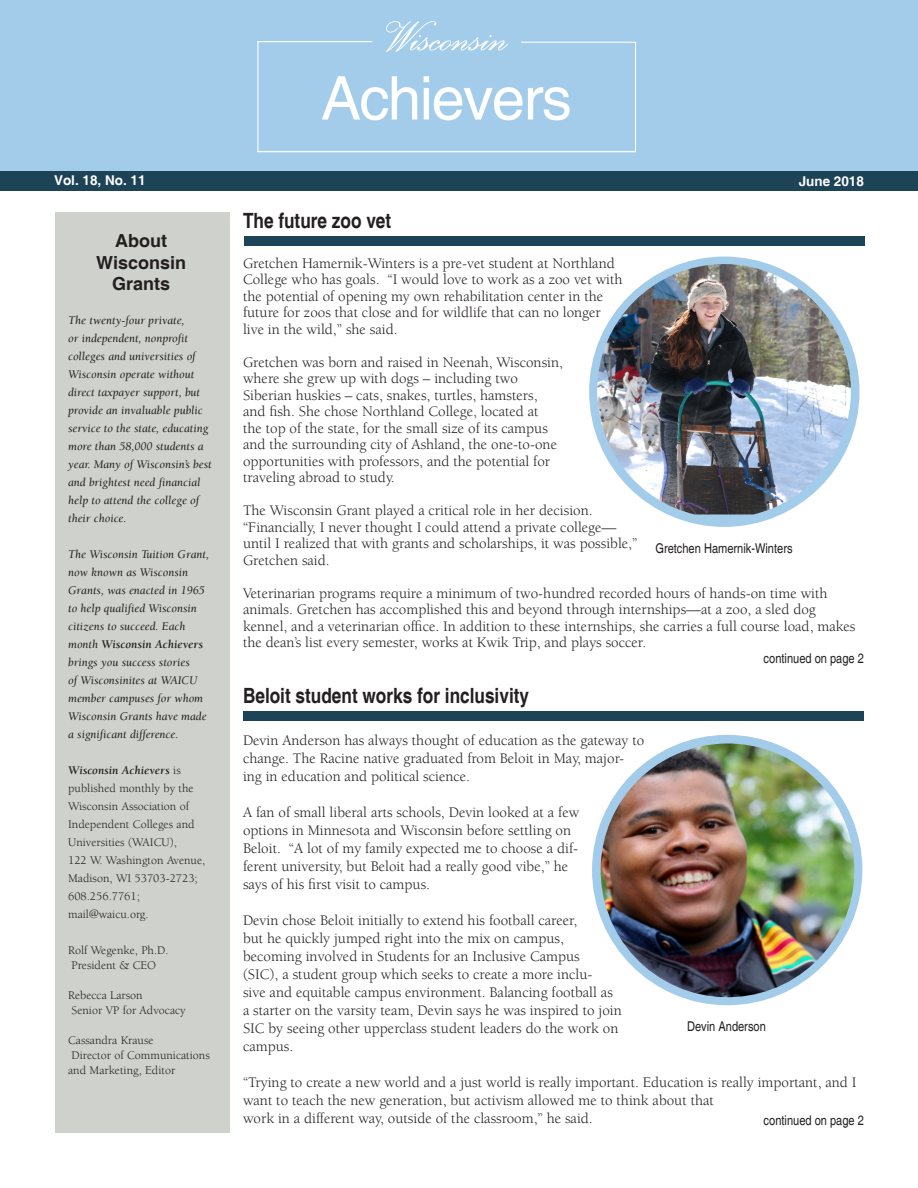
<style>
.page{position:relative;width:918px;height:1188px;background:#fff}
.page>*{position:absolute;margin:0;border:0;box-sizing:border-box;transform-origin:0 0}
.t1{font:700 condensed 21px "Helvetica";color:#231f20}
.t2{font:700 18px/21.6px "Helvetica";color:#231f20;text-align:center}
.t3{font:15px/16.5px "Berkeley Std";color:#231f20}
.t4{font:condensed 13.5px "Helvetica";color:#231f20}
.t5{font:700 13.5px "Helvetica";color:#fff}
.t6{font:italic 12px/18px "Berkeley Std";color:#231f20}
.t7{font:12px/18px "Berkeley Std";color:#231f20}
.s1{font-weight:700}
.s2{font-weight:700;font-style:italic}
</style>
<div class="page">
<div style="left:0;top:171px;width:918px;height:20px;background:#1d4357"></div>
<div style="left:55px;top:212px;width:175px;height:921px;background:#cfd1cc"></div>
<div style="left:244px;top:236px;width:621px;height:10px;background:#1d4357"></div>
<div style="left:244px;top:711px;width:620px;height:10px;background:#1d4357"></div>
<div style="left:589px;top:257px;width:271px;height:270px;background:#a2cce9;border-radius:50%"></div>
<img style="left:597px;top:264px;width:254px;height:250px">
<div style="left:0;top:0;width:918px;height:171px;background:#a2cce9"></div>
<img style="left:597px;top:743px;width:266px;height:256px">
<p class="t5" style="left:54px;top:172px;width:93px">Vol. 18, No. 11</p>
<p class="t5" style="left:799px;top:173px;width:67px">June 2018</p>
<p class="t2" style="left:115px;top:231px;width:53px">About</p>
<p class="t2" style="left:96px;top:252px;width:92px">Wisconsin<br>Grants</p>
<p class="t6" style="left:68px;top:311px;width:145px">The twenty-four private,<br>or independent, nonprofit colleges and universities of<br>Wisconsin operate without direct taxpayer support, but provide an invaluable public service to the state, educating more than 58,000 students a year. Many of Wisconsin’s best and brightest need financial help to attend the college of their choice.</p>
<p class="t6" style="left:68px;top:545px;width:142px">The Wisconsin Tuition Grant, now known as Wisconsin<br>Grants, was enacted in 1965 to help qualified Wisconsin citizens to succeed. Each month <span class="s1">Wisconsin Achievers </span>brings you success stories<br>of Wisconsinites at WAICU member campuses for whom<br>Wisconsin Grants have made a significant difference.</p>
<p class="t7" style="left:68px;top:761px;width:128px"><span class="s2">Wisconsin Achievers</span> is published monthly by the<br>Wisconsin Association of<br>Independent Colleges and<br>Universities (WAICU),</p>
<p class="t7" style="left:68px;top:851px;width:139px">122 W. Washington Avenue,<br>Madison, WI 53703-2723;</p>
<p class="t7" style="left:68px;top:887px;width:73px">608.256.7761;</p>
<p class="t7" style="left:68px;top:905px;width:82px">mail@waicu.org.</p>
<p class="t7" style="left:68px;top:941px;width:102px">Rolf Wegenke, Ph.D.</p>
<p class="t7" style="left:72px;top:956px;width:86px">President &amp; CEO</p>
<p class="t7" style="left:68px;top:986px;width:76px">Rebecca Larson</p>
<p class="t7" style="left:72px;top:1001px;width:116px">Senior VP for Advocacy</p>
<p class="t7" style="left:68px;top:1031px;width:87px">Cassandra Krause</p>
<p class="t7" style="left:68px;top:1048px;width:143px;line-height:15px">Director of Communications and Marketing, Editor</p>
<p class="t1" style="left:243px;top:208px;width:150px">The future zoo vet</p>
<p class="t3" style="left:243px;top:255px;width:381px">Gretchen Hamernik-Winters is a pre-vet student at Northland College who has goals. “I would love to work as a zoo vet with the potential of opening my own rehabilitation center in the future for zoos that close and for wildlife that can no longer live in the wild,” she said.</p>
<p class="t3" style="left:243px;top:354px;width:322px">Gretchen was born and raised in Neenah, Wisconsin, where she grew up with dogs – including two Siberian huskies – cats, snakes, turtles, hamsters, and fish. She chose Northland College, located at<br>the top of the state, for the small size of its campus and the surrounding city of Ashland, the one-to-one opportunities with professors, and the potential for traveling abroad to study.</p>
<p class="t3" style="left:243px;top:503px;width:396px">The Wisconsin Grant played a critical role in her decision. “Financially, I never thought I could attend a private college— until I realized that with grants and scholarships, it was possible,” Gretchen said.</p>
<p class="t3" style="left:243px;top:585px;width:614px">Veterinarian programs require a minimum of two-hundred recorded hours of hands-on time with animals. Gretchen has accomplished this and beyond through internships—at a zoo, a sled dog kennel, and a veterinarian office. In addition to these internships, she carries a full course load, makes the dean’s list every semester, works at Kwik Trip, and plays soccer.</p>
<p class="t4" style="left:655px;top:540px;width:139px">Gretchen Hamernik-Winters</p>
<p class="t1" style="left:243px;top:683px;width:288px">Beloit student works for inclusivity</p>
<p class="t4" style="left:764px;top:650px;width:102px">continued on page 2</p>
<p class="t3" style="left:243px;top:732px;width:403px;line-height:18px">Devin Anderson has always thought of education as the gateway to change. The Racine native graduated from Beloit in May, major&shy;ing in education and political science.</p>
<p class="t3" style="left:243px;top:804px;width:338px;line-height:18px">A fan of small liberal arts schools, Devin looked at a few options in Minnesota and Wisconsin before settling on Beloit. “A lot of my family expected me to choose a dif&shy;ferent university, but Beloit had a really good vibe,” he says of his first visit to campus.</p>
<p class="t3" style="left:243px;top:912px;width:380px;line-height:18px">Devin chose Beloit initially to extend his football career,<br>but he quickly jumped right into the mix on campus, becoming involved in Students for an Inclusive Campus<br>(SIC), a student group which seeks to create a more inclu-<br>sive and equitable campus environment. Balancing football as a starter on the varsity team, Devin says he was inspired to join SIC by seeing other upperclass student leaders do the work on campus.</p>
<p class="t3" style="left:243px;top:1074px;width:615px;line-height:18px">“Trying to create a new world and a just world is really important. Education is really important, and I want to teach the new generation, but activism allowed me to think about that<br>work in a different way, outside of the classroom,” he said.</p>
<p class="t4" style="left:687px;top:1019px;width:80px">Devin Anderson</p>
<p class="t4" style="left:764px;top:1113px;width:102px">continued on page 2</p>
</div>
